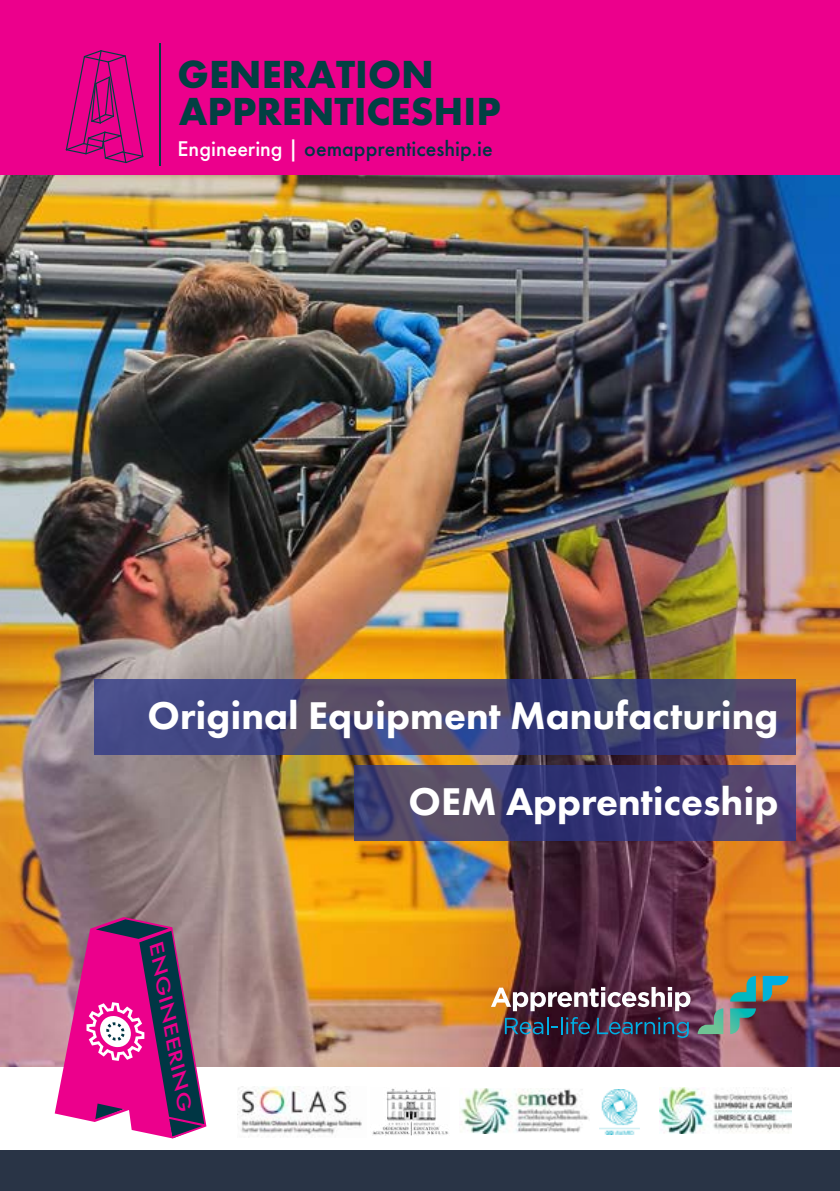
<style>
.page{position:relative;width:840px;height:1191px;background:#fff}
.page>*{position:absolute;margin:0;border:0;box-sizing:border-box;transform-origin:0 0}
.t1{font:700 40.6px/37.6px "Futura PT";color:#033f42}
.t2{font:800 40px/86px "Futura PT";color:#fff;text-align:right}
.t3{font:500 22.2px "Futura PT";color:#003644}
.t4{font:italic 500 20.6px "Futura PT";color:#ec008c;scale:1.33 1}
.s1{color:#fff}
</style>
<div class="page">
<div style="left:0;top:1150px;width:839px;height:41px;background:#293446"></div>
<div style="left:0;top:0;width:839px;height:1135px;background:#ec008c"></div>
<img style="left:0;top:175px;width:839px;height:892px">
<svg style="left:353px;top:765px;width:442px;height:75px;background:#423d6f"></svg>
<svg style="left:94px;top:679px;width:701px;height:76px;background:#464675"></svg>
<div style="left:0;top:1067px;width:839px;height:82px;background:#fff"></div>
<img style="left:460px;top:1088px;width:129px;height:45px">
<img style="left:599px;top:1089px;width:40px;height:45px">
<img style="left:659px;top:1087px;width:131px;height:46px">
<hr style="left:159px;top:50px;width:1px;height:113px;background:#00aeef">
<svg style="left:66px;top:50px;width:77px;height:113px"></svg>
<hr style="left:160px;top:44px;width:1px;height:122px;background:#033f42">
<svg style="left:55px;top:917px;width:151px;height:221px"></svg>
<svg style="left:490px;top:987px;width:200px;height:24px;background:#93767c"></svg>
<svg style="left:504px;top:1017px;width:85px;height:17px"></svg>
<svg style="left:596px;top:1017px;width:92px;height:21px;background:#3b3c59"></svg>
<svg style="left:697px;top:1008px;width:26px;height:26px"></svg>
<svg style="left:729px;top:1008px;width:26px;height:26px"></svg>
<svg style="left:729px;top:976px;width:26px;height:25px"></svg>
<svg style="left:762px;top:976px;width:26px;height:25px"></svg>
<img style="left:372px;top:1088px;width:77px;height:48px">
<img style="left:237px;top:1086px;width:125px;height:49px">
<p class="t1" style="left:177px;top:54px;width:324px">GENERATION<br>APPRENTICESHIP</p>
<p class="t3" style="left:177px;top:136px;width:316px"><span class="s1">Engineering |</span> oemapprenticeship.ie</p>
<p class="t2" style="left:147px;top:672px;width:632px">Original Equipment Manufacturing<br>OEM Apprenticeship</p>
<p class="t4" style="left:168px;top:941px;width:131px;rotate:80deg">ENGINEERING</p>
</div>
